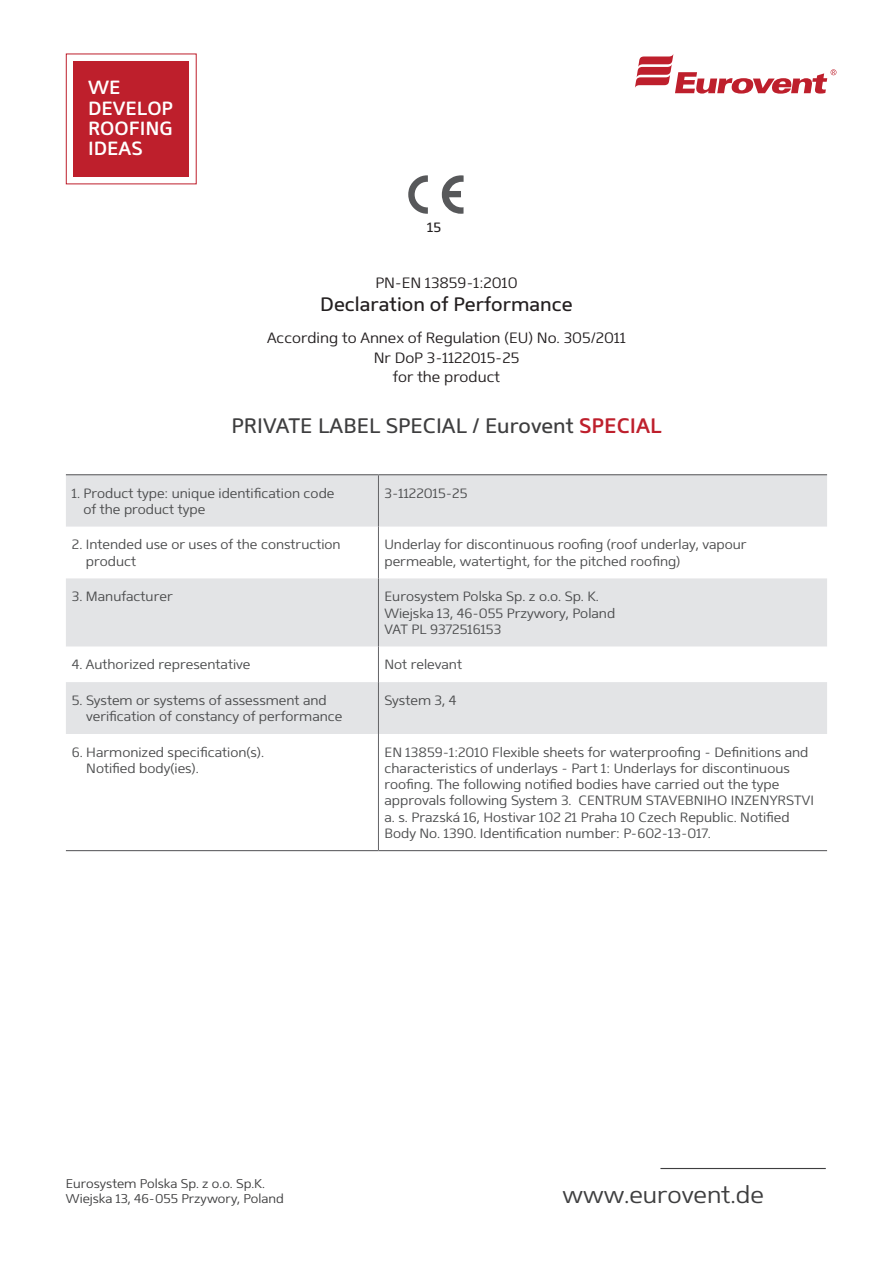
<style>
.page{position:relative;width:893px;height:1263px;background:#fff}
.page>*{position:absolute;margin:0;border:0;box-sizing:border-box;transform-origin:0 0}
.t1{font:300 24px "Mentone";color:#3e3e3f}
.t2{font:21px "Mentone";color:#3e3e3f}
.t3{font:19.5px "Mentone";color:#231f20}
.t4{font:600 19.05px/20.2px "Mentone";color:#fff}
.t5{font:300 15px/19.5px "Mentone";color:#231f20;text-align:center}
.t6{font:300 13.5px/16.2px "Mentone";color:#4b4c4d}
.t7{font:13.5px "Mentone";color:#231f20}
.t8{font:300 12.75px/15.3px "Mentone";color:#3e3e3f}
.s1{font-weight:600;color:#be1f2c}
</style>
<div class="page">
<svg style="left:635px;top:54px;width:201px;height:40px"></svg>
<hr style="left:660px;top:1168px;width:166px;height:1px;background:#3e3e3f">
<div style="left:73px;top:61px;width:116px;height:116px;background:#be1f2c"></div>
<svg style="left:408px;top:175px;width:56px;height:39px"></svg>
<svg style="left:66px;top:475px;width:761px;height:259px;fill:#e3e4e6"></svg>
<hr style="left:378px;top:475px;width:1px;height:52px;background:#636366">
<hr style="left:378px;top:527px;width:1px;height:51px;background:#636366">
<hr style="left:378px;top:578px;width:1px;height:68px;background:#636366">
<hr style="left:378px;top:646px;width:1px;height:36px;background:#636366">
<hr style="left:378px;top:682px;width:1px;height:52px;background:#636366">
<hr style="left:378px;top:734px;width:1px;height:116px;background:#636366">
<hr style="left:66px;top:474px;width:312px;height:1px;background:#636366">
<hr style="left:378px;top:474px;width:449px;height:1px;background:#636366">
<hr style="left:66px;top:850px;width:312px;height:1px;background:#636366">
<hr style="left:378px;top:850px;width:449px;height:1px;background:#636366">
<h3 class="t4" style="left:88px;top:77px;width:87px">WE<br>DEVELOP<br>ROOFING<br>IDEAS</h3>
<p class="t7" style="left:427px;top:219px;width:16px">15</p>
<p class="t5" style="left:375px;top:273px;width:144px">PN-EN 13859-1:2010</p>
<h3 class="t3" style="left:320px;top:293px;width:254px">Declaration of Performance</h3>
<p class="t5" style="left:267px;top:328px;width:360px">According to Annex of Regulation (EU) No. 305/2011<br>Nr DoP 3-1122015-25<br>for the product</p>
<h2 class="t2" style="left:231px;top:413px;width:432px">PRIVATE LABEL SPECIAL / Eurovent <span class="s1">SPECIAL</span></h2>
<p class="t6" style="left:84px;top:485px;width:252px;text-indent:-12px">1. Product type: unique identification code of the product type</p>
<p class="t6" style="left:384px;top:485px;width:85px">3-1122015-25</p>
<p class="t6" style="left:86px;top:537px;width:256px;text-indent:-14px">2. Intended use or uses of the construction product</p>
<p class="t6" style="left:384px;top:537px;width:364px">Underlay for discontinuous roofing (roof underlay, vapour permeable, watertight, for the pitched roofing)</p>
<p class="t6" style="left:72px;top:588px;width:102px">3. Manufacturer</p>
<p class="t6" style="left:384px;top:588px;width:232px">Eurosystem Polska Sp. z o.o. Sp. K.<br>Wiejska 13, 46-055 Przywory, Poland<br>VAT PL 9372516153</p>
<p class="t6" style="left:72px;top:656px;width:180px">4. Authorized representative</p>
<p class="t6" style="left:384px;top:656px;width:79px">Not relevant</p>
<p class="t6" style="left:86px;top:692px;width:258px;text-indent:-14px">5. System or systems of assessment and verification of constancy of performance</p>
<p class="t6" style="left:384px;top:692px;width:73px">System 3, 4</p>
<p class="t6" style="left:86px;top:744px;width:179px;text-indent:-14px">6. Harmonized specification(s).<br>Notified body(ies).</p>
<p class="t6" style="left:384px;top:744px;width:431px">EN 13859-1:2010 Flexible sheets for waterproofing - Definitions and characteristics of underlays - Part 1: Underlays for discontinuous roofing. The following notified bodies have carried out the type approvals following System 3. CENTRUM STAVEBNIHO INZENYRSTVI a. s. Prazská 16, Hostivar 102 21 Praha 10 Czech Republic. Notified Body No. 1390. Identification number: P-602-13-017.</p>
<p class="t8" style="left:66px;top:1176px;width:219px">Eurosystem Polska Sp. z o.o. Sp.K.<br>Wiejska 13, 46-055 Przywory, Poland</p>
<h1 class="t1" style="left:563px;top:1181px;width:203px">www.eurovent.de</h1>
</div>
